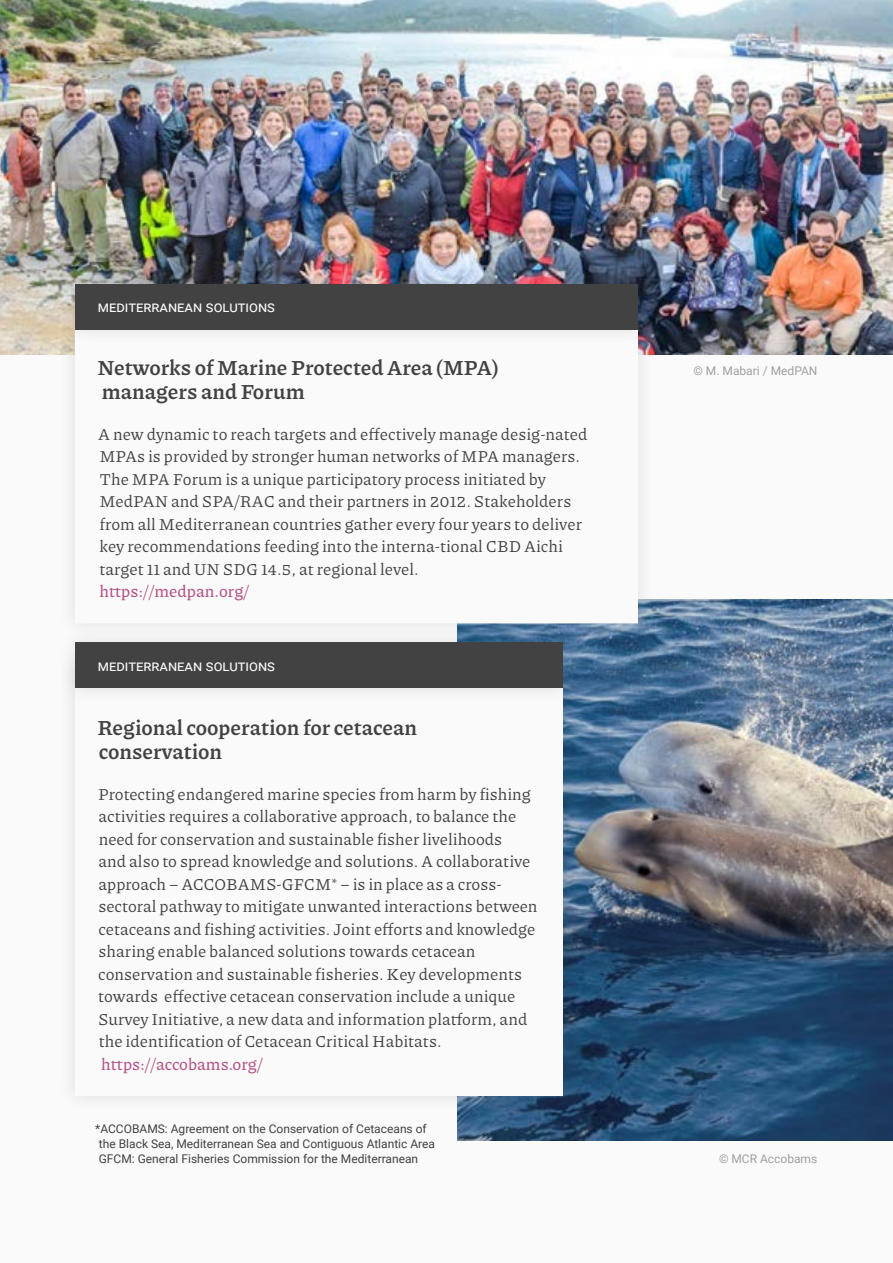
<style>
.page{position:relative;width:893px;height:1263px;background:#fafafa}
.page>*{position:absolute;margin:0;border:0;box-sizing:border-box;transform-origin:0 0}
.t1{font:700 21px/24px "Piazzolla";color:#424242}
.t2{font:16.5px/22.5px "Piazzolla";color:#424242}
.t3{font:500 16.5px "Piazzolla";color:#b65387}
.t4{font:15px "Roboto";color:#fafafa}
.t5{font:12px/15px "Roboto";color:#424242}
.t6{font:12px "Roboto";color:#a0a0a0}
</style>
<div class="page">
<img style="left:458px;top:982px;width:435px;height:158px">
<img style="left:0;top:0;width:893px;height:354px">
<img style="left:580px;top:712px;width:313px;height:270px">
<img style="left:580px;top:600px;width:313px;height:112px">
<div style="left:58px;top:649px;width:522px;height:463px;background:#424242;opacity:.15"></div>
<svg style="left:75px;top:704px;width:488px;height:392px"></svg>
<div style="left:58px;top:310px;width:597px;height:330px;background:#424242;opacity:.15"></div>
<svg style="left:75px;top:346px;width:563px;height:278px"></svg>
<div style="left:58px;top:267px;width:597px;height:79px;background:#424242;opacity:.15"></div>
<div style="left:75px;top:284px;width:563px;height:45px;background:#424242"></div>
<div style="left:58px;top:625px;width:522px;height:79px;background:#424242;opacity:.15"></div>
<div style="left:75px;top:642px;width:488px;height:45px;background:#424242"></div>
<p class="t4" style="left:98px;top:296px;width:178px">mediterranean solutions</p>
<p class="t1" style="left:97px;top:355px;width:403px">Networks of Marine Protected Area (MPA) managers and Forum</p>
<p class="t2" style="left:98px;top:423px;width:491px">A new dynamic to reach targets and effectively manage desig-nated MPAs is provided by stronger human networks of MPA managers.<br>The MPA Forum is a unique participatory process initiated by MedPAN and SPA/RAC and their partners in 2012. Stakeholders from all Mediterranean countries gather every four years to deliver key recommendations feeding into the interna-tional CBD Aichi target 11 and UN SDG 14.5, at regional level.</p>
<p class="t3" style="left:99px;top:582px;width:151px">https://medpan.org/</p>
<p class="t4" style="left:98px;top:655px;width:178px">mediterranean solutions</p>
<p class="t1" style="left:97px;top:715px;width:321px">Regional cooperation for cetacean conservation</p>
<p class="t2" style="left:98px;top:783px;width:441px">Protecting endangered marine species from harm by fishing activities requires a collaborative approach, to balance the need for conservation and sustainable fisher livelihoods<br>and also to spread knowledge and solutions. A collaborative approach – ACCOBAMS-GFCM* – is in place as a cross&shy;sectoral pathway to mitigate unwanted interactions between cetaceans and fishing activities. Joint efforts and knowledge sharing enable balanced solutions towards cetacean conservation and sustainable fisheries. Key developments towards effective cetacean conservation include a unique Survey Initiative, a new data and information platform, and the identification of Cetacean Critical Habitats.</p>
<p class="t3" style="left:101px;top:1054px;width:163px">https://accobams.org/</p>
<p class="t5" style="left:95px;top:1120px;width:341px">*ACCOBAMS: Agreement on the Conservation of Cetaceans of the Black Sea, Mediterranean Sea and Contiguous Atlantic Area<br>GFCM: General Fisheries Commission for the Mediterranean</p>
<p class="t6" style="left:694px;top:362px;width:125px">© M. Mabari / MedPAN</p>
<p class="t6" style="left:719px;top:1150px;width:100px">© MCR Accobams</p>
</div>
